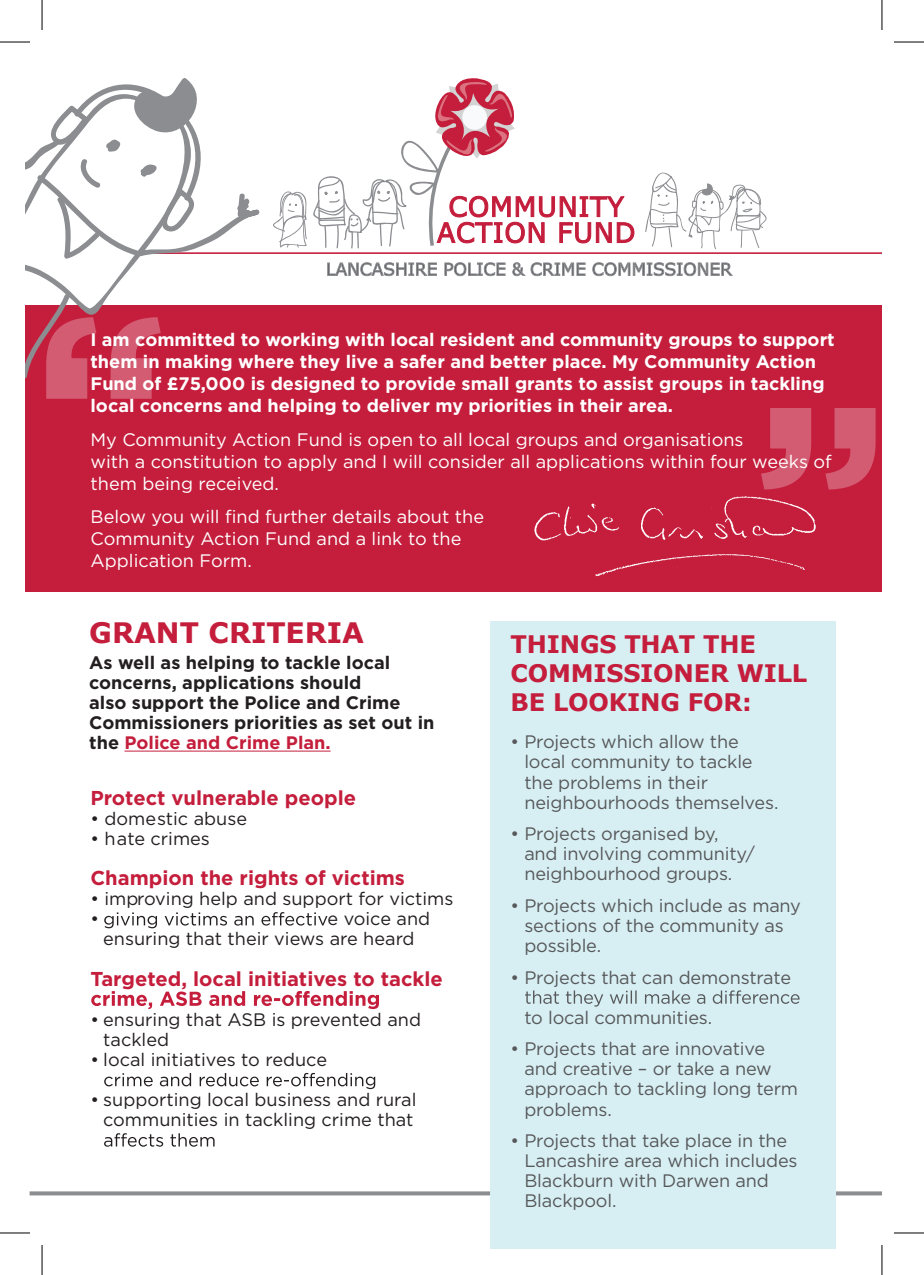
<style>
.page{position:relative;width:924px;height:1275px;background:#fff}
.page>*{position:absolute;margin:0;border:0;box-sizing:border-box;transform-origin:0 0}
.t1{font:700 28.2px "Verdana";color:#c41e3c}
.t2{font:700 24.2px/29px "Verdana";letter-spacing:-.01em;color:#c41e3c}
.t3{font:700 20px "Gotham";color:#c41e3c}
.t4{font:18px/20px "Gotham";letter-spacing:-.01em;color:#57585a}
.t5{font:700 18px/22px "Gotham";color:#fff}
.t6{font:18px/22px "Gotham";color:#fff}
.t7{font:18px/20px "Gotham";color:#231f20}
.t8{font:700 18px/20px "Gotham";color:#231f20}
.s1{color:#c41e3c}
</style>
<div class="page">
<svg style="left:645px;top:172px;width:121px;height:77px"></svg>
<svg style="left:327px;top:262px;width:109px;height:14px"></svg>
<svg style="left:444px;top:262px;width:61px;height:14px"></svg>
<svg style="left:512px;top:262px;width:73px;height:14px"></svg>
<svg style="left:592px;top:262px;width:140px;height:14px"></svg>
<svg style="left:313px;top:78px;width:321px;height:171px"></svg>
<hr style="left:67px;top:252px;width:814px;height:2px;background:#c41e3c">
<svg style="left:273px;top:191px;width:34px;height:57px"></svg>
<div style="left:25px;top:305px;width:856px;height:287px;background:#c41e3c"></div>
<img style="left:534px;top:489px;width:301px;height:88px">
<hr style="left:124px;top:750px;width:206px;height:1px;background:#c41e3c">
<svg style="left:104px;top:912px;width:223px;height:16px"></svg>
<svg style="left:91px;top:991px;width:288px;height:18px"></svg>
<svg style="left:104px;top:1073px;width:271px;height:16px"></svg>
<svg style="left:104px;top:1133px;width:110px;height:13px"></svg>
<svg style="left:30px;top:1191px;width:851px;height:4px;background:#97989c"></svg>
<div style="left:490px;top:621px;width:345px;height:627px;background:#d7eff3"></div>
<svg style="left:525px;top:990px;width:274px;height:16px"></svg>
<svg style="left:25px;top:78px;width:235px;height:321px"></svg>
<svg style="left:761px;top:408px;width:114px;height:81px"></svg>
<hr style="left:0;top:42px;width:30px;height:1px;background:#000">
<hr style="left:893px;top:42px;width:30px;height:1px;background:#000">
<hr style="left:0;top:1232px;width:30px;height:1px;background:#000">
<hr style="left:893px;top:1232px;width:30px;height:1px;background:#000">
<hr style="left:42px;top:0;width:1px;height:30px;background:#000">
<hr style="left:42px;top:1245px;width:1px;height:30px;background:#000">
<hr style="left:881px;top:0;width:1px;height:30px;background:#000">
<hr style="left:881px;top:1245px;width:1px;height:30px;background:#000">
<p class="t5" style="left:90px;top:328px;width:745px">I am committed to working with local resident and community groups to support them in making where they live a safer and better place. My Community Action Fund of £75,000 is designed to provide small grants to assist groups in tackling local concerns and helping to deliver my priorities in their area.</p>
<p class="t6" style="left:90px;top:428px;width:742px">My Community Action Fund is open to all local groups and organisations<br>with a constitution to apply and I will consider all applications within four weeks of them being received.</p>
<p class="t6" style="left:91px;top:505px;width:395px">Below you will find further details about the<br>Community Action Fund and a link to the<br>Application Form.</p>
<h1 class="t1" style="left:89px;top:613px;width:276px">GRANT CRITERIA</h1>
<p class="t8" style="left:89px;top:652px;width:346px">As well as helping to tackle local concerns, applications should<br>also support the Police and Crime<br>Commissioners priorities as set out in the <span class="s1">Police and Crime Plan.</span></p>
<p class="t3" style="left:90px;top:784px;width:267px">Protect vulnerable people</p>
<p class="t7" style="left:90px;top:808px;width:158px">• domestic abuse</p>
<p class="t7" style="left:90px;top:828px;width:121px">• hate crimes</p>
<p class="t3" style="left:90px;top:865px;width:316px">Champion the rights of victims</p>
<p class="t7" style="left:90px;top:888px;width:364px">• improving help and support for victims •</p>
<p class="t7" style="left:103px;top:908px;width:328px;text-indent:224px">e voice and ensuring that their views are heard</p>
<p class="t3" style="left:90px;top:965px;width:354px">Targeted, local initiatives to tackle</p>
<p class="t7" style="left:103px;top:1009px;width:319px;text-indent:-13px">• ensuring that ASB is prevented and tackled</p>
<p class="t7" style="left:90px;top:1049px;width:238px">• local initiatives to reduce</p>
<p class="t7" style="left:90px;top:1089px;width:327px;text-align:center">• supporting local business and rural communities in tackling crime that</p>
<h2 class="t2" style="left:510px;top:629px;width:298px">THINGS THAT THE<br>COMMISSIONER WILL<br>BE LOOKING FOR:</h2>
<p class="t4" style="left:524px;top:731px;width:255px;text-indent:-14px">• Projects which allow the local community to tackle the problems in their neighbourhoods themselves.</p>
<p class="t4" style="left:524px;top:823px;width:232px;text-indent:-14px">• Projects organised by, and involving community/ neighbourhood groups.</p>
<p class="t4" style="left:524px;top:895px;width:278px;text-indent:-14px">• Projects which include as many sections of the community as possible.</p>
<p class="t4" style="left:510px;top:966px;width:282px">• Projects that can demonstrate</p>
<p class="t4" style="left:524px;top:1007px;width:189px">to local communities.</p>
<p class="t4" style="left:524px;top:1038px;width:275px;text-indent:-14px">• Projects that are innovative and creative – or take a new approach to tackling long term problems.</p>
<p class="t4" style="left:524px;top:1130px;width:274px;text-indent:-14px">• Projects that take place in the<br>Lancashire area which includes<br>Blackburn with Darwen and<br>Blackpool.</p>
</div>
